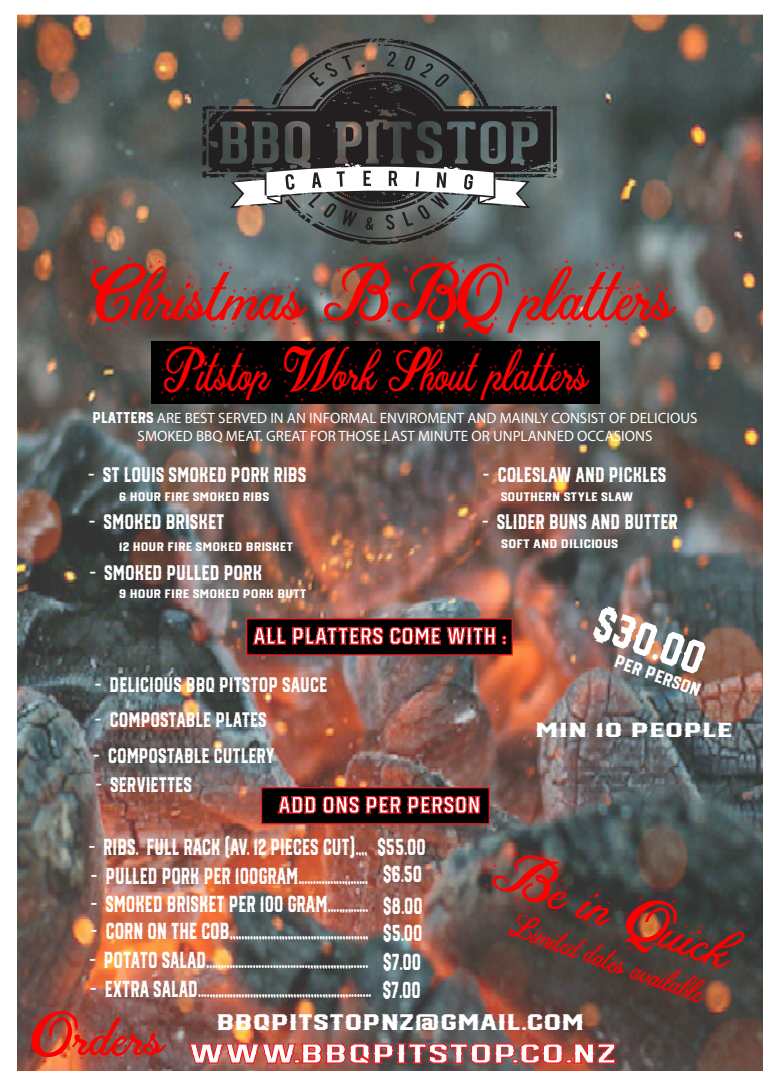
<style>
.page{position:relative;width:780px;height:1088px;background:#fff}
.page>*{position:absolute;margin:0;border:0;box-sizing:border-box;transform-origin:0 0}
.t1{font:60px "Christmas Time Star Personal Use Re";color:#f00}
.t2{font:46.75px "Christmas Time Star Personal Use Re";color:#f00;scale:1.16 1}
.t3{font:46.38px "Christmas Time Star Personal Use Re";color:#f00;scale:.84 1}
.t4{font:44.75px "Empera";color:#fff;scale:.89 1}
.t5{font:26.88px "Christmas Time Star Personal Use Re";color:#f00;scale:.92 1}
.t6{font:26.25px "Empera";color:#fff;scale:1.59 1}
.t7{font:22.5px "Empera";color:#fff}
.t8{font:22.25px "Empera";color:#fff;scale:.76 1}
.t9{font:21.62px "Empera";color:#fff;scale:1.46 1}
.t10{font:20.25px "Empera";color:#fff;scale:.84 1}
.t11{font:19.5px "Empera";color:#fff;scale:1.67 1}
.t12{font:17.25px "Empera";color:#fff}
.t13{font:15px/18px "Myriad Pro";color:#fff;text-align:center}
.t14{font:11.88px "Empera";color:#fff;scale:1.16 1}
.t15{font:11.88px "Empera";color:#fff;scale:1.18 1}
.s1{font-family:"Empera"}
</style>
<div class="page">
<img style="left:18px;top:14px;width:744px;height:1056px">
<svg style="left:202px;top:38px;width:355px;height:207px;background:#4c504e"></svg>
<svg style="left:230px;top:163px;width:300px;height:45px"></svg>
<div style="left:151px;top:341px;width:448px;height:62px;background:#000"></div>
<div style="left:246px;top:618px;width:267px;height:37px;background:#000;border:1px solid #ed1c24"></div>
<svg style="left:251px;top:614px;width:256px;height:42px"></svg>
<div style="left:261px;top:787px;width:229px;height:37px;background:#000;border:1px solid #ed1c24"></div>
<svg style="left:276px;top:785px;width:205px;height:40px"></svg>
<img style="left:188px;top:1036px;width:428px;height:29px">
<h1 class="t1" style="left:87px;top:262px;width:588px">Christmas BBQ platters</h1>
<h3 class="t3" style="left:164px;top:346px;width:507px">Pitstop Work Shout platters</h3>
<p class="t13" style="left:92px;top:409px;width:606px"><span class="s1">PLATTERS</span> ARE BEST SERVED IN AN INFORMAL ENVIROMENT AND MAINLY CONSIST OF DELICIOUS<br>SMOKED BBQ MEAT. GREAT FOR THOSE LAST MINUTE OR UNPLANNED OCCASIONS</p>
<p class="t10" style="left:88px;top:462px;width:261px">- ST LOUIS SMOKED PORK RIBS</p>
<p class="t14" style="left:119px;top:490px;width:131px">6 HOUR FIRE SMOKED RIBS</p>
<p class="t10" style="left:89px;top:510px;width:163px">- SMOKED BRISKET</p>
<p class="t14" style="left:119px;top:540px;width:152px">12 HOUR FIRE SMOKED BRISKET</p>
<p class="t10" style="left:89px;top:561px;width:207px">- SMOKED PULLED PORK</p>
<p class="t10" style="left:482px;top:462px;width:220px">- COLESLAW AND PICKLES</p>
<p class="t14" style="left:500px;top:490px;width:116px">SOUTHERN STYLE SLAW</p>
<p class="t10" style="left:482px;top:510px;width:234px">- SLIDER BUNS AND BUTTER</p>
<p class="t15" style="left:501px;top:536px;width:100px">SOFT AND DILICIOUS</p>
<p class="t14" style="left:119px;top:586px;width:163px">9 HOUR FIRE SMOKED PORK BUTT</p>
<p class="t7" style="left:253px;top:623px;width:254px">ALL PLATTERS COME WITH :</p>
<p class="t10" style="left:95px;top:673px;width:278px">- DELICIOUS BBQ PITSTOP SAUCE</p>
<p class="t10" style="left:95px;top:708px;width:206px">- COMPOSTABLE PLATES</p>
<p class="t10" style="left:93px;top:744px;width:218px">- COMPOSTABLE CUTLERY</p>
<p class="t10" style="left:96px;top:773px;width:116px">- SERVIETTES</p>
<p class="t7" style="left:278px;top:792px;width:204px">ADD ONS PER PERSON</p>
<h3 class="t4" style="left:604px;top:597px;width:130px;rotate:20deg">$30.00</h3>
<p class="t12" style="left:618px;top:651px;width:92px;rotate:20deg">PER PERSON</p>
<p class="t11" style="left:535px;top:719px;width:120px">MIN 10 PEOPLE</p>
<h2 class="t2" style="left:505px;top:843px;width:217px;rotate:20deg">Be in Quick</h2>
<p class="t8" style="left:89px;top:834px;width:445px">- RIBS. FULL RACK (AV. 12 PIECES CUT).,,, $55.00</p>
<p class="t8" style="left:383px;top:893px;width:54px">$8.00</p>
<p class="t8" style="left:383px;top:861px;width:53px">$6.50</p>
<p class="t8" style="left:91px;top:863px;width:366px">- PULLED PORK PER 100GRAM................,,......</p>
<p class="t8" style="left:91px;top:891px;width:366px">- SMOKED BRISKET PER 100 GRAM....,,,,......</p>
<p class="t5" style="left:518px;top:910px;width:221px;rotate:20deg">Limited dates available</p>
<p class="t8" style="left:91px;top:918px;width:437px">- CORN ON THE COB,,,,,,,,,,,,,,,,,,,,,,,,,,,,,,,,,,,,,,,,,,,,,,,, $5.00</p>
<p class="t8" style="left:89px;top:947px;width:438px">- POTATO SALAD...................................,,,,,,,,,,,,,,,...... $7.00</p>
<p class="t8" style="left:90px;top:976px;width:371px">- EXTRA SALAD....,,,,,,,,,,,,,,,,,,,,,,,,,,,,,,,,,,,,,,,,,,,,,,,,........</p>
<p class="t8" style="left:383px;top:977px;width:51px">$7.00</p>
<h2 class="t2" style="left:30px;top:1010px;width:117px">Orders</h2>
<p class="t9" style="left:216px;top:1010px;width:253px">BBQPITSTOPNZ@GMAIL.COM</p>
<p class="t6" style="left:188px;top:1038px;width:271px">WWW.BBQPITSTOP.CO.NZ</p>
</div>
